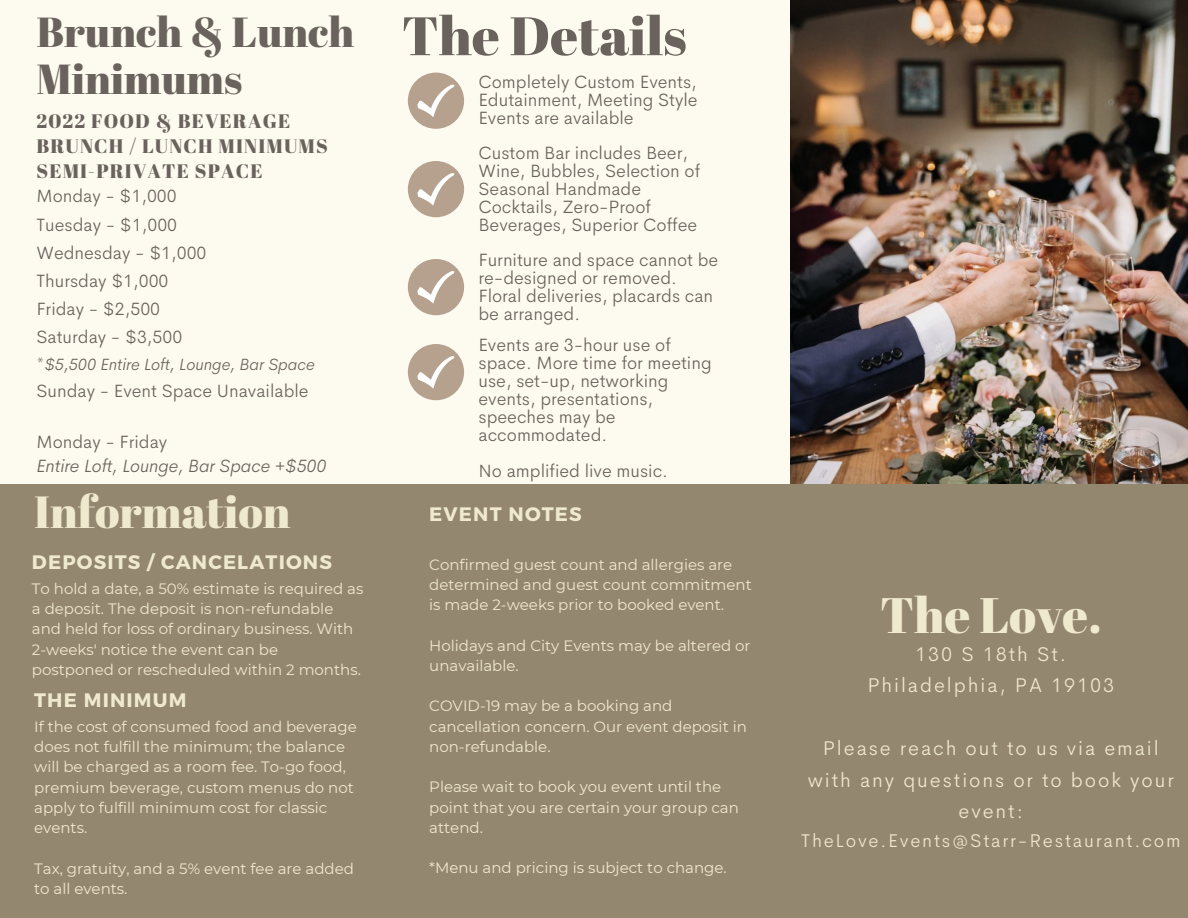
<style>
.page{position:relative;width:1188px;height:918px;background:#fdfaf0}
.page>*{position:absolute;margin:0;border:0;box-sizing:border-box;transform-origin:0 0}
.t1{font:54px "Abril Fatface";color:#6a625d}
.t2{font:49.8px "Abril Fatface";color:#efe9ce}
.t3{font:45px "Abril Fatface";color:#efe9ce}
.t4{font:42px/46.2px "Abril Fatface";color:#6a625d}
.t5{font:300 20.1px/31.5px "Cerebri Sans";letter-spacing:.095em;color:#efe9ce;text-align:center}
.t6{font:19.5px/24.8px "Abril Fatface";letter-spacing:.06em;color:#6a625d}
.t7{font:700 19.5px "Montserrat";letter-spacing:.06em;color:#efe9ce}
.t8{font:300 18.6px "Cerebri Sans";letter-spacing:.095em;color:#efe9ce}
.t9{font:300 18px/18px "Cerebri Sans";color:#6a625d}
.t10{font:italic 300 18px "Cerebri Sans";color:#6a625d}
.t11{font:italic 300 16.5px "Cerebri Sans";color:#6a625d}
.t12{font:15px/20.2px "Montserrat";color:#efe9ce}
.s1{font-style:normal}
</style>
<div class="page">
<div style="left:0;top:484px;width:1188px;height:434px;background:#948770"></div>
<img style="left:790px;top:0;width:398px;height:484px">
<div style="left:408px;top:161px;width:56px;height:56px;background:#b5a18d;border-radius:50%"></div>
<svg style="left:417px;top:173px;width:37px;height:33px"></svg>
<div style="left:408px;top:259px;width:56px;height:56px;background:#b5a18d;border-radius:50%"></div>
<svg style="left:417px;top:271px;width:37px;height:33px"></svg>
<div style="left:408px;top:344px;width:56px;height:56px;background:#b5a18d;border-radius:50%"></div>
<svg style="left:417px;top:356px;width:37px;height:41px"></svg>
<div style="left:408px;top:73px;width:56px;height:56px;background:#b5a18d;border-radius:50%"></div>
<svg style="left:417px;top:84px;width:37px;height:33px"></svg>
<h3 class="t4" style="left:36px;top:8px;width:319px">Brunch &amp; Lunch<br>Minimums</h3>
<h3 class="t6" style="left:36px;top:109px;width:293px">2022 FOOD &amp; BEVERAGE<br>BRUNCH / LUNCH MINIMUMS<br>SEMI-PRIVATE SPACE</h3>
<p class="t9" style="left:36px;top:182px;width:172px;line-height:28.2px">Monday - $1,000<br>Tuesday - $1,000<br>Wednesday - $1,000<br>Thursday $1,000<br>Friday - $2,500<br>Saturday - $3,500</p>
<p class="t11" style="left:36px;top:354px;width:280px"><span class="s1">*</span>$5,500 Entire Loft, Lounge, Bar Space</p>
<p class="t9" style="left:36px;top:382px;width:274px">Sunday - Event Space Unavailable</p>
<p class="t9" style="left:36px;top:432px;width:132px">Monday - Friday</p>
<p class="t10" style="left:36px;top:454px;width:291px">Entire Loft, Lounge, Bar Space +$500</p>
<h3 class="t3" style="left:34px;top:480px;width:258px">Information</h3>
<h3 class="t7" style="left:32px;top:550px;width:301px">DEPOSITS / CANCELATIONS</h3>
<p class="t12" style="left:32px;top:578px;width:333px">To hold a date, a 50% estimate is required as a deposit. The deposit is non-refundable and held for loss of ordinary business. With 2-weeks' notice the event can be postponed or rescheduled within 2 months.</p>
<h3 class="t7" style="left:34px;top:687px;width:154px">THE MINIMUM</h3>
<p class="t12" style="left:34px;top:716px;width:324px">If the cost of consumed food and beverage does not fulfill the minimum; the balance will be charged as a room fee. To-go food, premium beverage, custom menus do not apply to fulfill minimum cost for classic events.</p>
<p class="t12" style="left:34px;top:858px;width:321px">Tax, gratuity, and a 5% event fee are added to all events.</p>
<h1 class="t1" style="left:402px;top:-2px;width:286px">The Details</h1>
<p class="t9" style="left:479px;top:73px;width:221px;text-align:justify">Completely Custom Events, Edutainment, Meeting Style Events are available</p>
<p class="t9" style="left:479px;top:144px;width:223px">Custom Bar includes Beer,<br>Wine, Bubbles, Selection of<br>Seasonal Handmade<br>Cocktails, Zero-Proof<br>Beverages, Superior Coffee</p>
<p class="t9" style="left:479px;top:250px;width:241px">Furniture and space cannot be re-designed or removed.<br>Floral deliveries, placards can be arranged.</p>
<p class="t9" style="left:479px;top:335px;width:235px">Events are 3-hour use of space. More time for meeting use, set-up, networking events, presentations, speeches may be accommodated.</p>
<p class="t9" style="left:479px;top:461px;width:191px">No amplified live music.</p>
<h3 class="t7" style="left:429px;top:501px;width:154px">EVENT NOTES</h3>
<p class="t12" style="left:429px;top:554px;width:324px">Confirmed guest count and allergies are determined and guest count commitment is made 2-weeks prior to booked event.</p>
<p class="t12" style="left:429px;top:635px;width:323px">Holidays and City Events may be altered or unavailable.</p>
<p class="t12" style="left:429px;top:696px;width:319px">COVID-19 may be a booking and cancellation concern. Our event deposit in non-refundable.</p>
<p class="t12" style="left:429px;top:777px;width:311px">Please wait to book you event until the point that you are certain your group can attend.</p>
<p class="t12" style="left:429px;top:858px;width:299px">*Menu and pricing is subject to change.</p>
<h2 class="t2" style="left:880px;top:581px;width:223px">The Love.</h2>
<h3 class="t5" style="left:867px;top:638px;width:248px">130 S 18th St.<br>Philadelphia, PA 19103</h3>
<h3 class="t5" style="left:808px;top:732px;width:367px">Please reach out to us via email with any questions or to book your event:</h3>
<p class="t8" style="left:801px;top:829px;width:381px">TheLove.Events@Starr-Restaurant.com</p>
</div>
